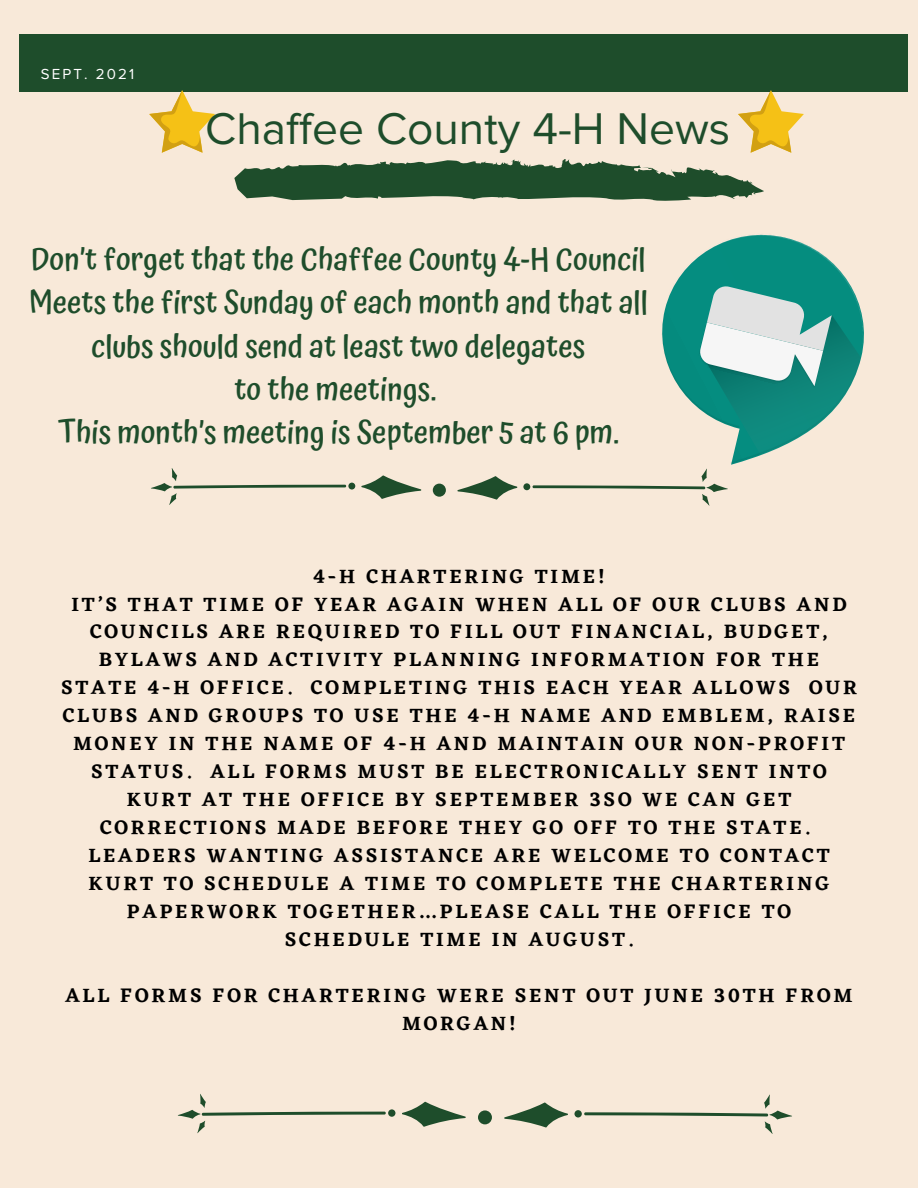
<style>
.page{position:relative;width:918px;height:1188px;background:#f8e9d9}
.page>*{position:absolute;margin:0;border:0;box-sizing:border-box;transform-origin:0 0}
.t1{font:46.05px "Proxima Nova";color:#1e4d2b}
.t2{font:500 31.35px/43.3px "Atma";color:#1e4d2b;text-align:center}
.t3{font:600 20.1px/27.9px "Eczar";letter-spacing:.14em;color:#000;text-align:center}
.t4{font:15.15px "Proxima Nova";letter-spacing:.14em;color:#fff}
</style>
<div class="page">
<div style="left:19px;top:34px;width:889px;height:58px;background:#1e4d2b"></div>
<svg style="left:149px;top:90px;width:66px;height:63px"></svg>
<svg style="left:234px;top:90px;width:570px;height:111px"></svg>
<div style="left:433px;top:484px;width:13px;height:13px;background:#1e4d2b;border-radius:50%"></div>
<svg style="left:361px;top:475px;width:61px;height:24px"></svg>
<svg style="left:151px;top:468px;width:196px;height:37px"></svg>
<div style="left:348px;top:483px;width:7px;height:7px;background:#1e4d2b;border-radius:50%"></div>
<svg style="left:457px;top:476px;width:60px;height:24px"></svg>
<svg style="left:532px;top:485px;width:190px;height:21px"></svg>
<div style="left:523px;top:483px;width:7px;height:7px;background:#1e4d2b;border-radius:50%"></div>
<img style="left:633px;top:234px;width:219px;height:256px">
<svg style="left:680px;top:287px;width:184px;height:201px"></svg>
<img style="left:697px;top:390px;width:127px;height:3px">
<svg style="left:697px;top:284px;width:136px;height:106px;background:#8ec2bd"></svg>
<div style="left:478px;top:1110px;width:14px;height:14px;background:#1e4d2b;border-radius:50%"></div>
<svg style="left:402px;top:1102px;width:64px;height:25px"></svg>
<svg style="left:178px;top:1094px;width:208px;height:39px"></svg>
<div style="left:388px;top:1109px;width:7px;height:8px;background:#1e4d2b;border-radius:50%"></div>
<svg style="left:504px;top:1102px;width:64px;height:26px"></svg>
<svg style="left:584px;top:1094px;width:208px;height:40px"></svg>
<div style="left:574px;top:1110px;width:8px;height:8px;background:#1e4d2b;border-radius:50%"></div>
<p class="t4" style="left:41px;top:65px;width:95px">SEPT. 2021</p>
<p class="t1" style="left:205px;top:102px;width:527px">Chaffee County 4-H News</p>
<p class="t2" style="left:29px;top:237px;width:620px">Don’t forget that the Chaffee County 4-H Council<br>Meets the first Sunday of each month and that all clubs should send at least two delegates</p>
<p class="t2" style="left:234px;top:367px;width:204px">to the meetings.</p>
<p class="t2" style="left:58px;top:411px;width:563px">This month’s meeting is September 5 at 6 pm.</p>
<p class="t3" style="left:313px;top:562px;width:293px">4-H CHARTERING TIME!</p>
<p class="t3" style="left:61px;top:590px;width:797px">IT’S THAT TIME OF YEAR AGAIN WHEN ALL OF OUR CLUBS AND COUNCILS ARE REQUIRED TO FILL OUT FINANCIAL, BUDGET, BYLAWS AND ACTIVITY PLANNING INFORMATION FOR THE STATE 4-H OFFICE. COMPLETING THIS EACH YEAR ALLOWS OUR CLUBS AND GROUPS TO USE THE 4-H NAME AND EMBLEM, RAISE MONEY IN THE NAME OF 4-H AND MAINTAIN OUR NON-PROFIT STATUS. ALL FORMS MUST BE ELECTRONICALLY SENT INTO KURT AT THE OFFICE BY SEPTEMBER 3SO WE CAN GET CORRECTIONS MADE BEFORE THEY GO OFF TO THE STATE.</p>
<p class="t3" style="left:88px;top:841px;width:743px">LEADERS WANTING ASSISTANCE ARE WELCOME TO CONTACT KURT TO SCHEDULE A TIME TO COMPLETE THE CHARTERING PAPERWORK TOGETHER…PLEASE CALL THE OFFICE TO SCHEDULE TIME IN AUGUST.</p>
<p class="t3" style="left:65px;top:981px;width:789px">ALL FORMS FOR CHARTERING WERE SENT OUT JUNE 30TH FROM<br>MORGAN!</p>
</div>
